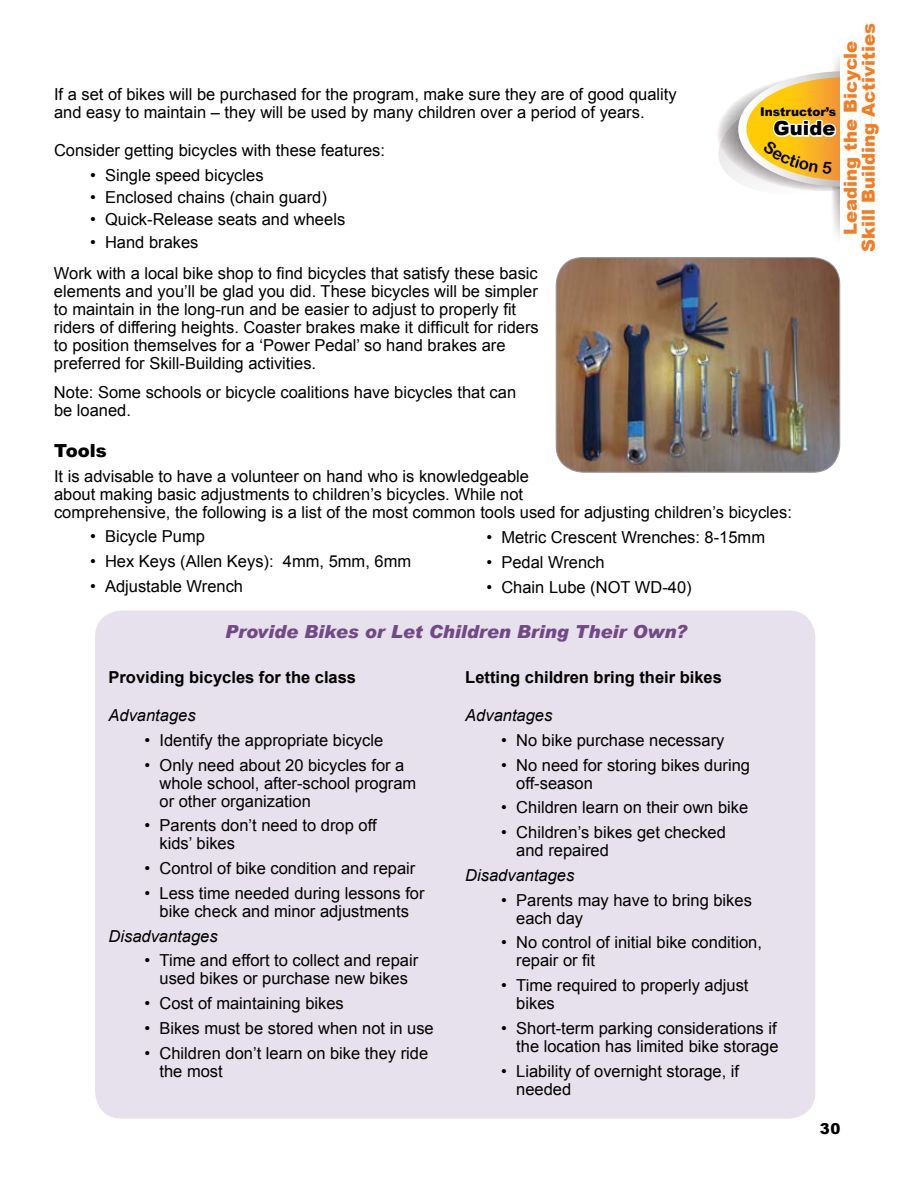
<style>
.page{position:relative;width:918px;height:1188px;background:#fff}
.page>*{position:absolute;margin:0;border:0;box-sizing:border-box;transform-origin:0 0}
.t1{font:900 19.5px "Arial";color:#000}
.t2{font:900 18px/18px "Arial";color:#f47c22;text-align:center}
.t3{font:italic 900 18px "Arial";color:#704985}
.t4{font:900 18px "Arial";color:#000}
.t5{font:16.5px/18px "Arial";color:#000}
.t6{font:700 16.5px "Arial";color:#000}
.t7{font:italic 16.5px "Arial";color:#000}
.t8{font:900 15px "Arial";color:#000}
.t9{font:900 12px "Arial";color:#000}
</style>
<div class="page">
<img style="left:556px;top:258px;width:284px;height:214px">
<div style="left:556px;top:257px;width:284px;height:216px;border:1px solid #939598;border-radius:27px"></div>
<div style="left:95px;top:610px;width:720px;height:509px;background:#e6e1ec;border-radius:27px"></div>
<svg style="left:718px;top:56px;width:122px;height:181px"></svg>
<p class="t5" style="left:54px;top:85px;width:624px">If a set of bikes will be purchased for the program, make sure they are of good quality and easy to maintain – they will be used by many children over a period of years.</p>
<p class="t5" style="left:54px;top:141px;width:333px">Consider getting bicycles with these features:</p>
<p class="t5" style="left:90px;top:166px;width:175px">• Single speed bicycles</p>
<p class="t5" style="left:90px;top:188px;width:238px">• Enclosed chains (chain guard)</p>
<p class="t5" style="left:90px;top:211px;width:257px">• Quick-Release seats and wheels</p>
<p class="t5" style="left:54px;top:226px;width:485px;line-height:31.3px;text-indent:36px">• Hand brakes<br>Work with a local bike shop to find bicycles that satisfy these basic</p>
<p class="t5" style="left:54px;top:282px;width:486px">elements and you’ll be glad you did. These bicycles will be simpler to maintain in the long-run and be easier to adjust to properly fit riders of differing heights. Coaster brakes make it difficult for riders to position themselves for a ‘Power Pedal’ so hand brakes are preferred for Skill-Building activities.</p>
<p class="t5" style="left:54px;top:383px;width:464px">Note: Some schools or bicycle coalitions have bicycles that can be loaned.</p>
<p class="t4" style="left:54px;top:437px;width:54px">Tools</p>
<p class="t5" style="left:54px;top:467px;width:739px">It is advisable to have a volunteer on hand who is knowledgeable<br>about making basic adjustments to children’s bicycles. While not<br>comprehensive, the following is a list of the most common tools used for adjusting children’s bicycles:</p>
<p class="t5" style="left:90px;top:528px;width:116px">• Bicycle Pump</p>
<p class="t5" style="left:90px;top:552px;width:323px">• Hex Keys (Allen Keys): 4mm, 5mm, 6mm</p>
<p class="t5" style="left:90px;top:577px;width:155px">• Adjustable Wrench</p>
<p class="t9" style="left:760px;top:103px;width:78px">Instructor’s</p>
<p class="t1" style="left:774px;top:114px;width:63px">Guide</p>
<p class="t5" style="left:486px;top:529px;width:280px">• Metric Crescent Wrenches: 8-15mm</p>
<p class="t5" style="left:486px;top:553px;width:120px">• Pedal Wrench</p>
<p class="t5" style="left:486px;top:578px;width:207px">• Chain Lube (NOT WD-40)</p>
<p class="t2" style="left:841px;top:252px;width:230px;rotate:-90deg">Leading the Bicycle<br>Skill Building Activities</p>
<p class="t3" style="left:225px;top:620px;width:464px">Provide Bikes or Let Children Bring Their Own?</p>
<p class="t6" style="left:109px;top:666px;width:249px">Providing bicycles for the class</p>
<p class="t7" style="left:109px;top:705px;width:89px">Advantages</p>
<p class="t5" style="left:145px;top:731px;width:240px">• Identify the appropriate bicycle</p>
<p class="t5" style="left:160px;top:756px;width:258px;text-indent:-15px">• Only need about 20 bicycles for a whole school, after-school program or other organization</p>
<p class="t5" style="left:160px;top:817px;width:219px;text-indent:-15px">• Parents don’t need to drop off kids’ bikes</p>
<p class="t5" style="left:145px;top:860px;width:272px">• Control of bike condition and repair</p>
<p class="t5" style="left:145px;top:884px;width:282px;text-align:center">• Less time needed during lessons for bike check and minor adjustments</p>
<p class="t7" style="left:109px;top:925px;width:111px">Disadvantages</p>
<p class="t5" style="left:145px;top:952px;width:275px;text-align:center">• Time and effort to collect and repair used bikes or purchase new bikes</p>
<p class="t5" style="left:145px;top:995px;width:201px">• Cost of maintaining bikes</p>
<p class="t5" style="left:145px;top:1019px;width:291px">• Bikes must be stored when not in use</p>
<p class="t5" style="left:160px;top:1044px;width:270px;text-indent:-15px">• Children don’t learn on bike they ride the most</p>
<p class="t6" style="left:465px;top:666px;width:258px">Letting children bring their bikes</p>
<p class="t7" style="left:465px;top:705px;width:89px">Advantages</p>
<p class="t5" style="left:501px;top:731px;width:225px">• No bike purchase necessary</p>
<p class="t5" style="left:516px;top:756px;width:235px;text-indent:-15px">• No need for storing bikes during off-season</p>
<p class="t5" style="left:501px;top:799px;width:249px">• Children learn on their own bike</p>
<p class="t5" style="left:516px;top:824px;width:211px;text-indent:-15px">• Children’s bikes get checked and repaired</p>
<p class="t7" style="left:465px;top:864px;width:111px">Disadvantages</p>
<p class="t5" style="left:516px;top:891px;width:237px;text-indent:-15px">• Parents may have to bring bikes each day</p>
<p class="t5" style="left:516px;top:934px;width:247px;text-indent:-15px">• No control of initial bike condition, repair or fit</p>
<p class="t5" style="left:516px;top:977px;width:234px;text-indent:-15px">• Time required to properly adjust bikes</p>
<p class="t5" style="left:501px;top:1019px;width:279px;text-align:right">• Short-term parking considerations if the location has limited bike storage</p>
<p class="t5" style="left:516px;top:1062px;width:224px;text-indent:-15px">• Liability of overnight storage, if needed</p>
<p class="t8" style="left:820px;top:1118px;width:22px">30</p>
</div>
